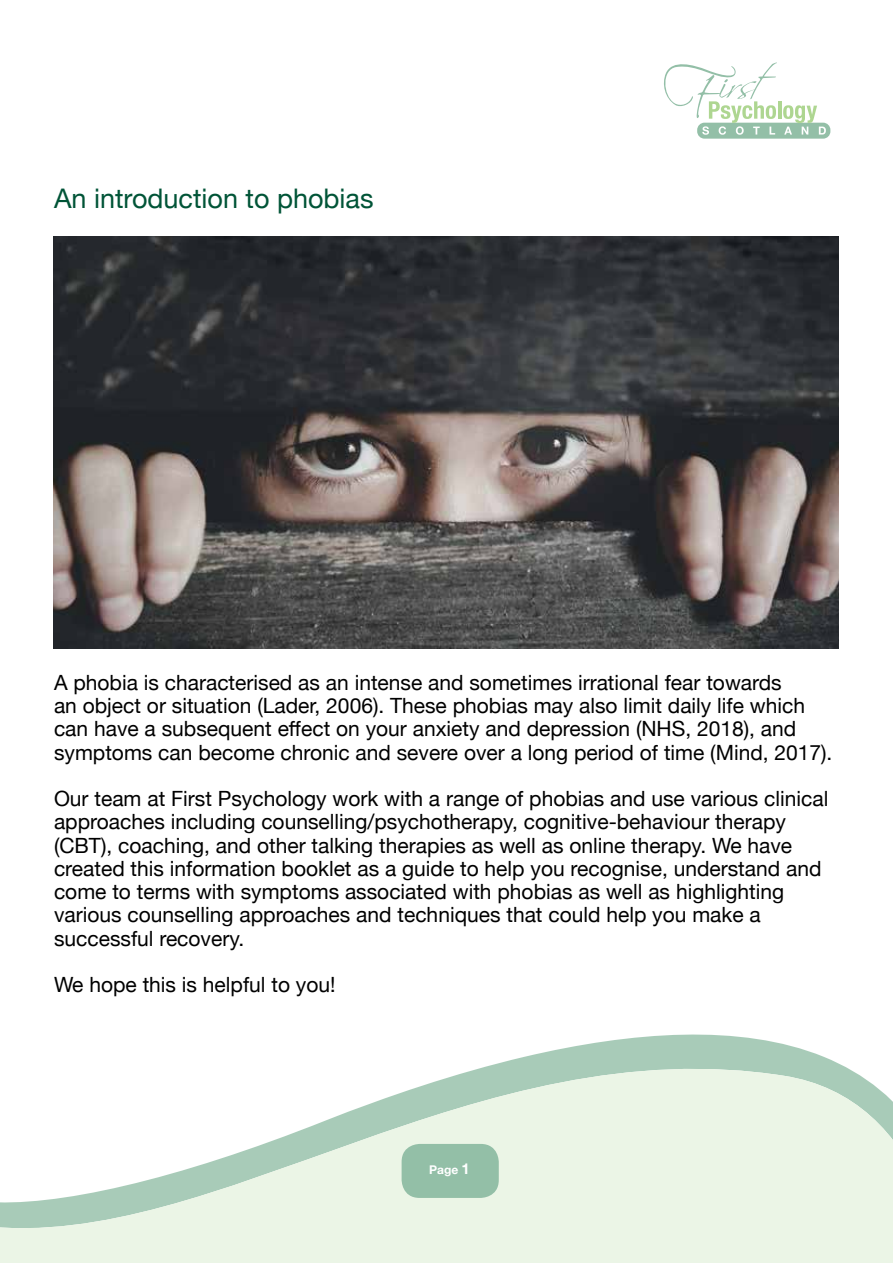
<style>
.page{position:relative;width:893px;height:1263px;background:#fff}
.page>*{position:absolute;margin:0;border:0;box-sizing:border-box;transform-origin:0 0}
.t1{font:27px "Helvetica Neue";color:#005437}
.t2{font:21px/23.2px "Helvetica Neue";color:#000}
.t3{font:700 12px "Helvetica Neue";color:#fff}
.s1{font-size:15px}
</style>
<div class="page">
<svg style="left:0;top:1034px;width:893px;height:229px;fill:#ebf5e6"></svg>
<div style="left:697px;top:123px;width:133px;height:16px;background:#93bfa7;border-radius:7px"></div>
<hr style="left:778px;top:101px;width:3px;height:18px;background:#aed691">
<svg style="left:783px;top:105px;width:43px;height:30px"></svg>
<svg style="left:664px;top:62px;width:113px;height:73px"></svg>
<div style="left:402px;top:1144px;width:97px;height:54px;background:#93bfa7;border-radius:18px"></div>
<img style="left:53px;top:236px;width:785px;height:412px">
<p class="t1" style="left:54px;top:179px;width:321px">An introduction to phobias</p>
<p class="t2" style="left:54px;top:672px;width:780px">A phobia is characterised as an intense and sometimes irrational fear towards<br>an object or situation (Lader, 2006). These phobias may also limit daily life which can have a subsequent effect on your anxiety and depression (NHS, 2018), and symptoms can become chronic and severe over a long period of time (Mind, 2017).</p>
<p class="t2" style="left:54px;top:788px;width:776px">Our team at First Psychology work with a range of phobias and use various clinical approaches including counselling/psychotherapy, cognitive-behaviour therapy (CBT), coaching, and other talking therapies as well as online therapy. We have created this information booklet as a guide to help you recognise, understand and come to terms with symptoms associated with phobias as well as highlighting various counselling approaches and techniques that could help you make a successful recovery.</p>
<p class="t2" style="left:54px;top:974px;width:283px">We hope this is helpful to you!</p>
<p class="t3" style="left:429px;top:1160px;width:42px">Page <span class="s1">1</span></p>
</div>
